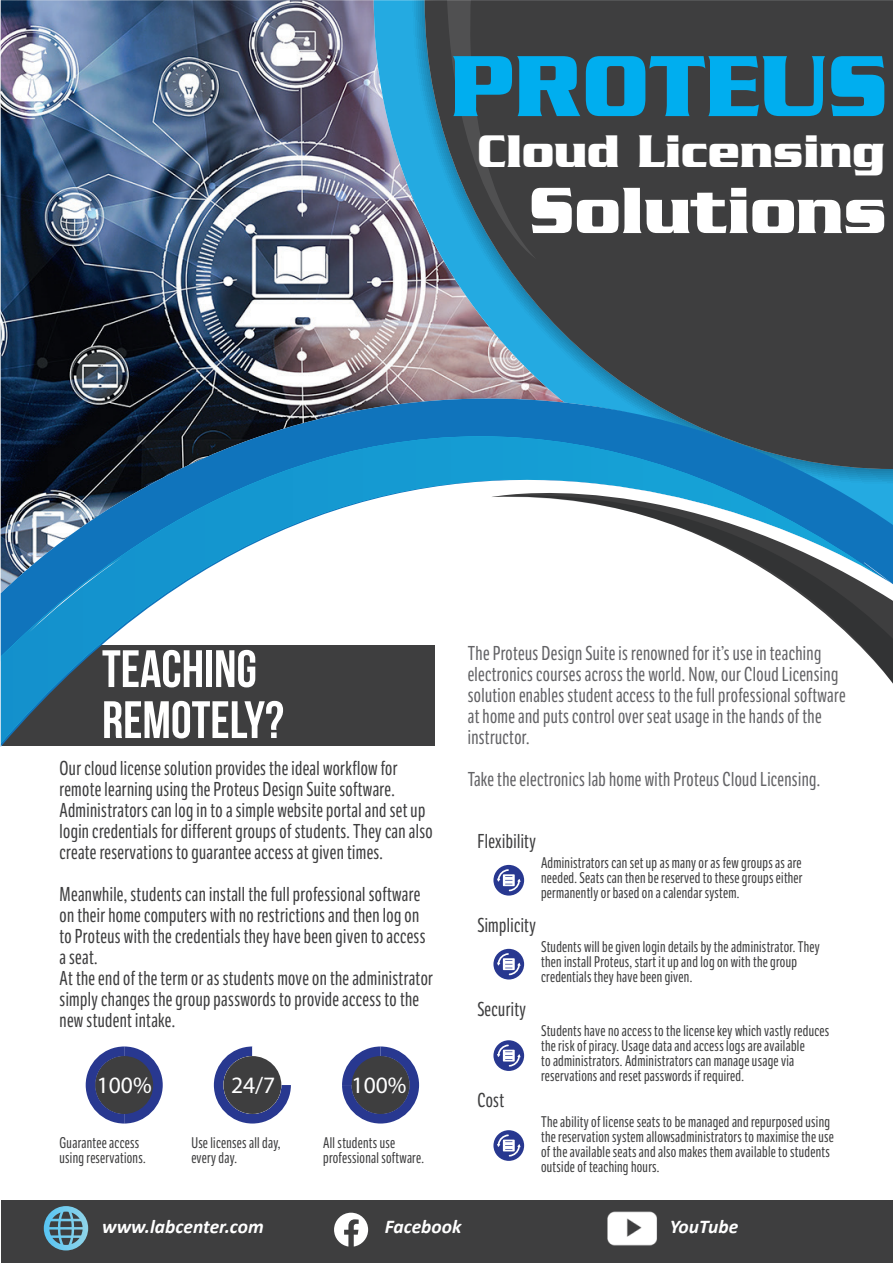
<style>
.page{position:relative;width:893px;height:1263px;background:#fff}
.page>*{position:absolute;margin:0;border:0;box-sizing:border-box;transform-origin:0 0}
.t1{font:85.5px "Ultra Sans";color:#00aeef}
.t2{font:64.5px "Ultra Sans";color:#fff}
.t3{font:700 52.5px/51px "Bebas Neue";color:#fff}
.t4{font:45px "Ultra Sans";color:#fff}
.t5{font:23.55px "Myriad Pro";color:#fff}
.t6{font:19.5px/21px "LFT Etica Compressed";letter-spacing:.02em;color:#3e3e3f}
.t7{font:19.5px/21px "LFT Etica Compressed";letter-spacing:.02em;color:#636366}
.t8{font:italic 700 19.5px "Calibri";color:#fff}
.t9{font:15px/15px "LFT Etica Compressed";letter-spacing:.02em;color:#3e3e3f}
</style>
<div class="page">
<img style="left:1px;top:0;width:373px;height:263px">
<svg style="left:374px;top:0;width:35px;height:263px;background:#64a2c6"></svg>
<div style="left:1px;top:1201px;width:892px;height:62px;background:#3e3e3f"></div>
<div style="left:425px;top:0;width:468px;height:263px;background:#3e3e3f"></div>
<img style="left:1px;top:263px;width:892px;height:484px">
<svg style="left:493px;top:865px;width:31px;height:30px"></svg>
<svg style="left:493px;top:949px;width:31px;height:30px"></svg>
<svg style="left:493px;top:1040px;width:31px;height:31px"></svg>
<svg style="left:493px;top:1130px;width:31px;height:31px"></svg>
<svg style="left:86px;top:1046px;width:77px;height:77px"></svg>
<div style="left:95px;top:1056px;width:58px;height:58px;background:#3e3e3f;border-radius:50%"></div>
<svg style="left:214px;top:1046px;width:77px;height:77px"></svg>
<div style="left:223px;top:1056px;width:58px;height:58px;background:#3e3e3f;border-radius:50%"></div>
<svg style="left:342px;top:1046px;width:77px;height:77px"></svg>
<div style="left:352px;top:1056px;width:57px;height:58px;background:#3e3e3f;border-radius:50%"></div>
<svg style="left:0;top:436px;width:891px;height:310px"></svg>
<svg style="left:491px;top:461px;width:402px;height:34px;background:#369acb"></svg>
<svg style="left:491px;top:495px;width:402px;height:189px"></svg>
<svg style="left:447px;top:0;width:89px;height:259px;background:#3d4c54"></svg>
<svg style="left:334px;top:1213px;width:34px;height:33px"></svg>
<svg style="left:44px;top:1206px;width:44px;height:44px"></svg>
<img style="left:584px;top:1200px;width:94px;height:46px">
<h1 class="t1" style="left:450px;top:38px;width:439px">PROTEUS</h1>
<h3 class="t4" style="left:477px;top:126px;width:409px">Cloud Licensing</h3>
<h2 class="t2" style="left:529px;top:174px;width:360px">Solutions</h2>
<h3 class="t3" style="left:102px;top:643px;width:183px">TEACHING<br>REMOTELY?</h3>
<p class="t6" style="left:60px;top:759px;width:375px">Our cloud license solution provides the ideal workflow for remote learning using the Proteus Design Suite software.<br>Administrators can log in to a simple website portal and set up login credentials for different groups of students. They can also create reservations to guarantee access at given times.</p>
<p class="t6" style="left:60px;top:885px;width:375px">Meanwhile, students can install the full professional software on their home computers with no restrictions and then log on to Proteus with the credentials they have been given to access a seat.<br>At the end of the term or as students move on the administrator simply changes the group passwords to provide access to the new student intake.</p>
<h3 class="t5" style="left:97px;top:1070px;width:56px">100%</h3>
<h3 class="t5" style="left:231px;top:1070px;width:46px">24/7</h3>
<h3 class="t5" style="left:352px;top:1070px;width:56px">100%</h3>
<p class="t9" style="left:60px;top:1136px;width:88px">Guarantee access using reservations.</p>
<p class="t9" style="left:191px;top:1136px;width:91px">Use licenses all day, every day.</p>
<p class="t9" style="left:323px;top:1136px;width:102px">All students use professional software.</p>
<p class="t7" style="left:468px;top:643px;width:379px">The Proteus Design Suite is renowned for it’s use in teaching electronics courses across the world. Now, our Cloud Licensing solution enables student access to the full professional software at home and puts control over seat usage in the hands of the instructor.</p>
<h3 class="t7" style="left:468px;top:769px;width:354px">Take the electronics lab home with Proteus Cloud Licensing.</h3>
<h3 class="t6" style="left:477px;top:831px;width:60px">Flexibility</h3>
<p class="t9" style="left:541px;top:855px;width:263px;text-align:justify">Administrators can set up as many or as few groups as are needed. Seats can then be reserved to these groups either permanently or based on a calendar system.</p>
<p class="t9" style="left:541px;top:939px;width:280px">Students will be given login details by the administrator. They then install Proteus, start it up and log on with the group credentials they have been given.</p>
<p class="t9" style="left:541px;top:1023px;width:290px">Students have no access to the license key which vastly reduces the risk of piracy. Usage data and access logs are available<br>to administrators. Administrators can manage usage via reservations and reset passwords if required.</p>
<p class="t9" style="left:541px;top:1115px;width:294px">The ability of license seats to be managed and repurposed using the reservation system allowsadministrators to maximise the use of the available seats and also makes them available to students outside of teaching hours.</p>
<h3 class="t6" style="left:477px;top:915px;width:60px">Simplicity</h3>
<h3 class="t6" style="left:477px;top:999px;width:50px">Security</h3>
<h3 class="t6" style="left:477px;top:1090px;width:28px">Cost</h3>
<h3 class="t8" style="left:102px;top:1213px;width:163px">www.labcenter.com</h3>
<h3 class="t8" style="left:385px;top:1213px;width:78px">Facebook</h3>
<h3 class="t8" style="left:670px;top:1213px;width:70px">YouTube</h3>
</div>
